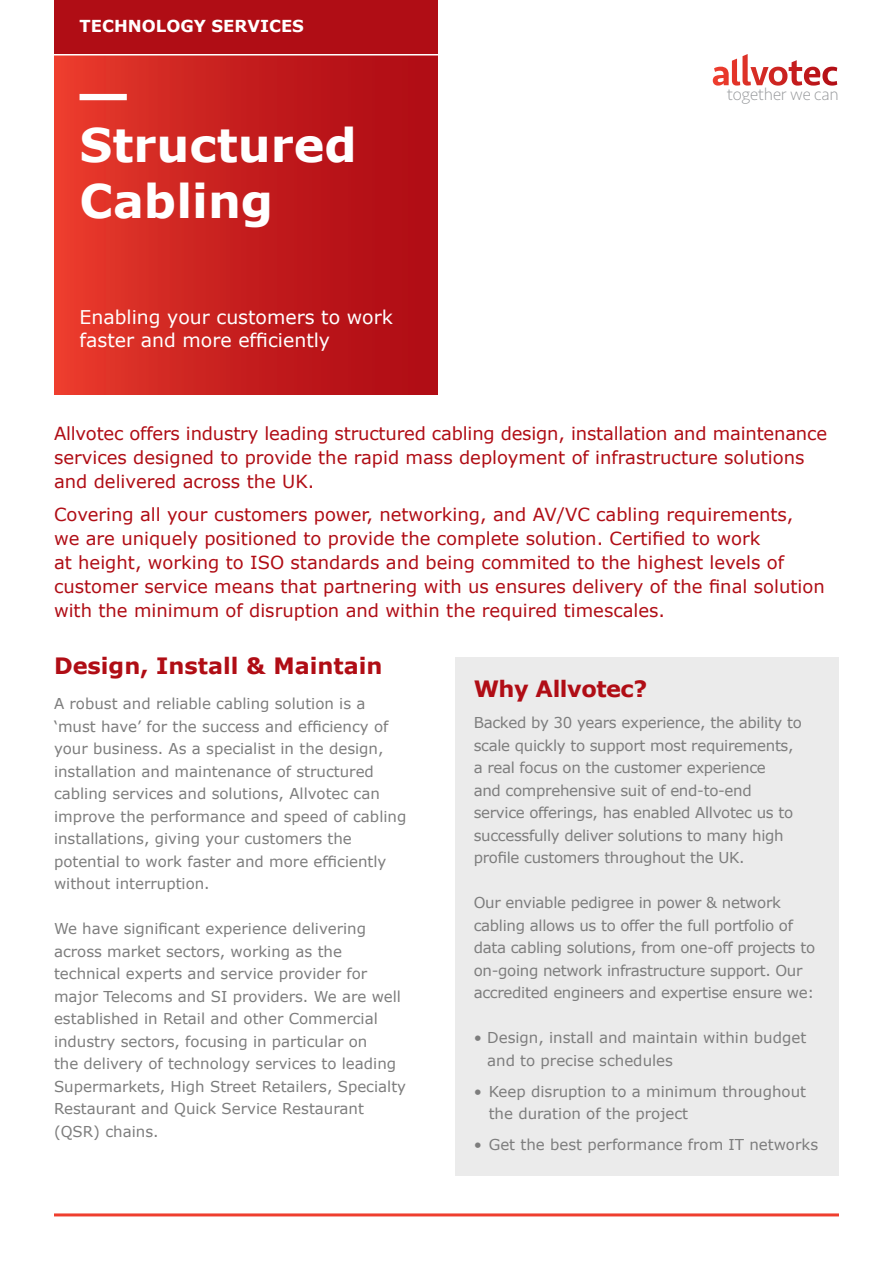
<style>
.page{position:relative;width:893px;height:1263px;background:#fff}
.page>*{position:absolute;margin:0;border:0;box-sizing:border-box;transform-origin:0 0}
.t1{font:700 46.35px/55.5px "Verdana";color:#fff}
.t2{font:700 22.5px "Verdana";color:#b00d15}
.t3{font:700 22.5px "Verdana";letter-spacing:-.02em;color:#b00d15}
.t4{font:18.9px/22.6px "Verdana";color:#fff}
.t5{font:18px/24px "Verdana";color:#b00d15}
.t6{font:200 17.55px "Seravek";letter-spacing:-.01em;color:#939598}
.t7{font:700 16.5px "Verdana";color:#fff}
.t8{font:15px/22.5px "Verdana";color:#7d7d7d}
.t9{font:15px/22.5px "Verdana";letter-spacing:-.02em;color:#7d7d7d}
</style>
<div class="page">
<div style="left:455px;top:657px;width:384px;height:519px;background:#ebebeb"></div>
<div style="left:54px;top:56px;width:383px;height:339px;background:linear-gradient(to right,#e73a2c,#a90712)"></div>
<svg style="left:732px;top:54px;width:105px;height:32px"></svg>
<div style="left:80px;top:94px;width:47px;height:6px;background:#fff"></div>
<hr style="left:54px;top:1213px;width:785px;height:3px;background:#ef3e2e">
<svg style="left:54px;top:51px;width:384px;height:5px"></svg>
<div style="left:54px;top:0;width:383px;height:53px;background:#b00d15"></div>
<p class="t7" style="left:80px;top:14px;width:226px">TECHNOLOGY SERVICES</p>
<p class="t1" style="left:80px;top:117px;width:279px">Structured<br>Cabling</p>
<p class="t4" style="left:80px;top:306px;width:315px">Enabling your customers to work faster and more efficiently</p>
<p class="t6" style="left:727px;top:84px;width:114px">together we can</p>
<p class="t5" style="left:54px;top:421px;width:775px">Allvotec offers industry leading structured cabling design, installation and maintenance services designed to provide the rapid mass deployment of infrastructure solutions and delivered across the UK.</p>
<p class="t5" style="left:54px;top:502px;width:772px">Covering all your customers power, networking, and AV/VC cabling requirements,<br>we are uniquely positioned to provide the complete solution. Certified to work<br>at height, working to ISO standards and being commited to the highest levels of customer service means that partnering with us ensures delivery of the final solution with the minimum of disruption and within the required timescales.</p>
<p class="t2" style="left:54px;top:650px;width:330px">Design, Install &amp; Maintain</p>
<p class="t8" style="left:54px;top:692px;width:354px">A robust and reliable cabling solution is a ‘must have’ for the success and efficiency of your business. As a specialist in the design, installation and maintenance of structured cabling services and solutions, Allvotec can improve the performance and speed of cabling installations, giving your customers the potential to work faster and more efficiently without interruption.</p>
<p class="t8" style="left:54px;top:917px;width:354px">We have significant experience delivering across market sectors, working as the technical experts and service provider for major Telecoms and SI providers. We are well established in Retail and other Commercial industry sectors, focusing in particular on<br>the delivery of technology services to leading Supermarkets, High Street Retailers, Specialty Restaurant and Quick Service Restaurant (QSR) chains.</p>
<p class="t3" style="left:474px;top:673px;width:175px">Why Allvotec?</p>
<p class="t9" style="left:474px;top:711px;width:330px">Backed by 30 years experience, the ability to scale quickly to support most requirements, a real focus on the customer experience<br>and comprehensive suit of end-to-end service offerings, has enabled Allvotec us to successfully deliver solutions to many high profile customers throughout the UK.</p>
<p class="t9" style="left:474px;top:891px;width:343px">Our enviable pedigree in power &amp; network cabling allows us to offer the full portfolio of data cabling solutions, from one-off projects to on-going network infrastructure support. Our accredited engineers and expertise ensure we:</p>
<p class="t8" style="left:487px;top:1026px;width:321px;text-indent:-13px">• Design, install and maintain within budget and to precise schedules</p>
<p class="t8" style="left:489px;top:1080px;width:319px;text-indent:-15px">• Keep disruption to a minimum throughout the duration of the project</p>
<p class="t8" style="left:474px;top:1133px;width:346px">• Get the best performance from IT networks</p>
</div>
